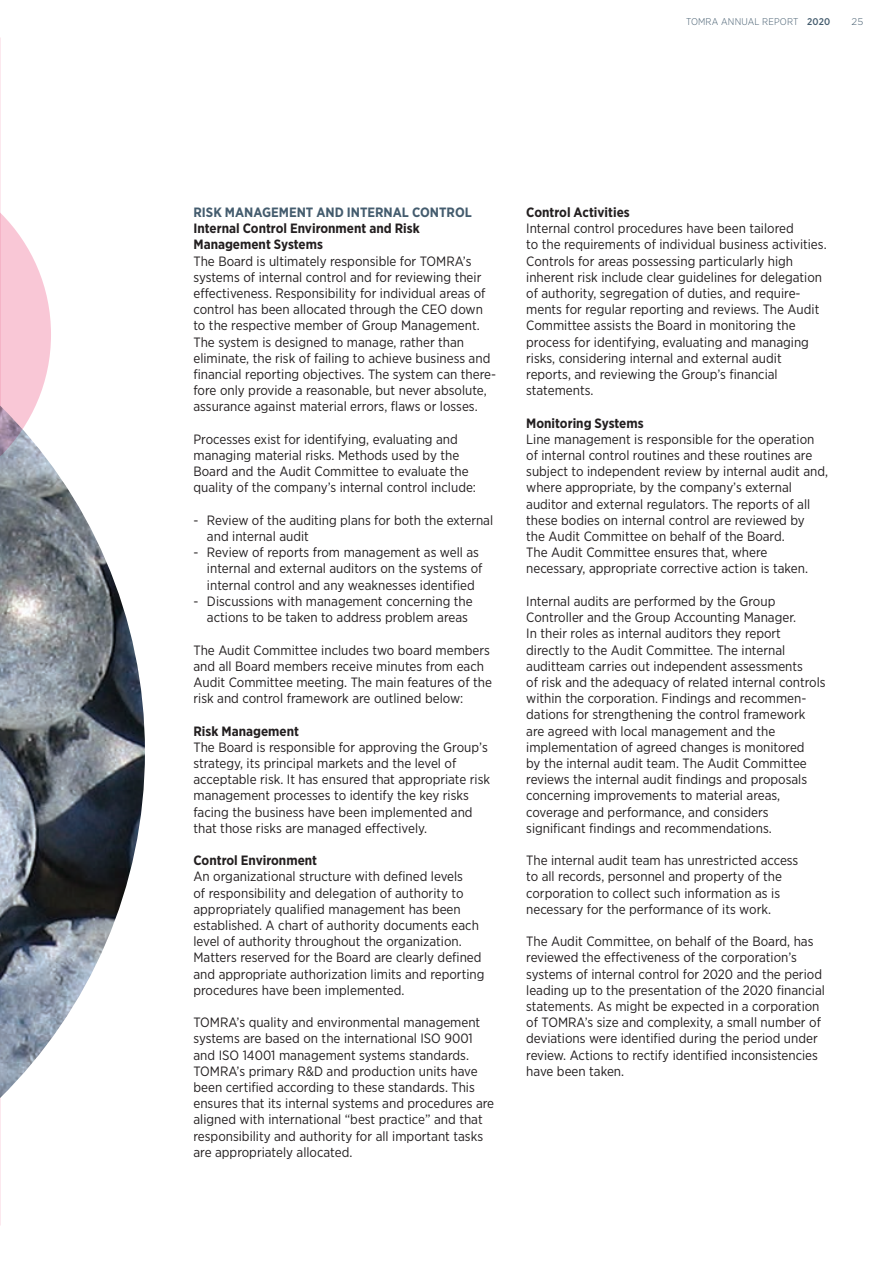
<style>
.page{position:relative;width:893px;height:1263px;background:#fff}
.page>*{position:absolute;margin:0;border:0;box-sizing:border-box;transform-origin:0 0}
.t1{font:13.5px/16.2px "Gotham Narrow";color:#231f20}
.t2{font:700 13.5px/16.2px "Gotham Narrow";color:#231f20}
.t3{font:700 13.5px "Gotham Narrow";color:#445c6e}
.t4{font:300 9.75px "Gotham Narrow";letter-spacing:.015em;color:#445c6e}
.t5{font:300 9.75px "Gotham";color:#445c6e}
.s1{font-weight:500}
</style>
<div class="page">
<img style="left:0;top:465px;width:145px;height:633px">
<svg style="left:0;top:163px;width:51px;height:343px"></svg>
<p class="t4" style="left:686px;top:15px;width:146px">TOMRA ANNUAL REPORT <span class="s1">2020</span></p>
<p class="t5" style="left:851px;top:15px;width:13px">25</p>
<p class="t3" style="left:193px;top:204px;width:280px">RISK MANAGEMENT AND INTERNAL CONTROL</p>
<p class="t2" style="left:193px;top:220px;width:228px">Internal Control Environment and Risk<br>Management Systems</p>
<p class="t1" style="left:193px;top:253px;width:304px">The Board is ultimately responsible for TOMRA’s systems of internal control and for reviewing their effectiveness. Responsibility for individual areas of control has been allocated through the CEO down to the respective member of Group Management.<br>The system is designed to manage, rather than eliminate, the risk of failing to achieve business and financial reporting objectives. The system can there&shy;fore only provide a reasonable, but never absolute, assurance against material errors, flaws or losses.</p>
<p class="t1" style="left:193px;top:431px;width:284px">Processes exist for identifying, evaluating and managing material risks. Methods used by the Board and the Audit Committee to evaluate the quality of the company’s internal control include:</p>
<p class="t1" style="left:207px;top:512px;width:288px;text-indent:-14px">- Review of the auditing plans for both the external and internal audit</p>
<p class="t1" style="left:207px;top:544px;width:277px;text-indent:-14px">- Review of reports from management as well as internal and external auditors on the systems of internal control and any weaknesses identified</p>
<p class="t1" style="left:207px;top:593px;width:267px;text-indent:-14px">- Discussions with management concerning the actions to be taken to address problem areas</p>
<p class="t1" style="left:193px;top:641px;width:300px">The Audit Committee includes two board members and all Board members receive minutes from each Audit Committee meeting. The main features of the risk and control framework are outlined below:</p>
<p class="t2" style="left:193px;top:722px;width:107px">Risk Management</p>
<p class="t1" style="left:193px;top:739px;width:298px">The Board is responsible for approving the Group’s strategy, its principal markets and the level of acceptable risk. It has ensured that appropriate risk management processes to identify the key risks facing the business have been implemented and that those risks are managed effectively.</p>
<p class="t2" style="left:193px;top:852px;width:125px">Control Environment</p>
<p class="t1" style="left:193px;top:868px;width:292px">An organizational structure with defined levels<br>of responsibility and delegation of authority to appropriately qualified management has been established. A chart of authority documents each level of authority throughout the organization.<br>Matters reserved for the Board are clearly defined and appropriate authorization limits and reporting procedures have been implemented.</p>
<p class="t1" style="left:193px;top:1014px;width:302px">TOMRA’s quality and environmental management systems are based on the international ISO 9001 and ISO 14001 management systems standards.<br>TOMRA’s primary R&amp;D and production units have been certified according to these standards. This ensures that its internal systems and procedures are aligned with international “best practice” and that responsibility and authority for all important tasks are appropriately allocated.</p>
<p class="t2" style="left:526px;top:204px;width:105px">Control Activities</p>
<p class="t1" style="left:526px;top:220px;width:302px">Internal control procedures have been tailored<br>to the requirements of individual business activities.<br>Controls for areas possessing particularly high inherent risk include clear guidelines for delegation of authority, segregation of duties, and require&shy;ments for regular reporting and reviews. The Audit Committee assists the Board in monitoring the process for identifying, evaluating and managing risks, considering internal and external audit reports, and reviewing the Group’s financial statements.</p>
<p class="t2" style="left:526px;top:415px;width:119px">Monitoring Systems</p>
<p class="t1" style="left:526px;top:431px;width:303px">Line management is responsible for the operation of internal control routines and these routines are subject to independent review by internal audit and, where appropriate, by the company’s external auditor and external regulators. The reports of all these bodies on internal control are reviewed by<br>the Audit Committee on behalf of the Board.<br>The Audit Committee ensures that, where necessary, appropriate corrective action is taken.</p>
<p class="t1" style="left:526px;top:593px;width:301px">Internal audits are performed by the Group Controller and the Group Accounting Manager.<br>In their roles as internal auditors they report directly to the Audit Committee. The internal auditteam carries out independent assessments<br>of risk and the adequacy of related internal controls within the corporation. Findings and recommen&shy;dations for strengthening the control framework are agreed with local management and the implementation of agreed changes is monitored<br>by the internal audit team. The Audit Committee reviews the internal audit findings and proposals concerning improvements to material areas, coverage and performance, and considers significant findings and recommendations.</p>
<p class="t1" style="left:526px;top:852px;width:274px">The internal audit team has unrestricted access to all records, personnel and property of the corporation to collect such information as is necessary for the performance of its work.</p>
<p class="t1" style="left:526px;top:933px;width:300px">The Audit Committee, on behalf of the Board, has reviewed the effectiveness of the corporation’s systems of internal control for 2020 and the period leading up to the presentation of the 2020 financial statements. As might be expected in a corporation of TOMRA’s size and complexity, a small number of deviations were identified during the period under review. Actions to rectify identified inconsistencies have been taken.</p>
</div>
